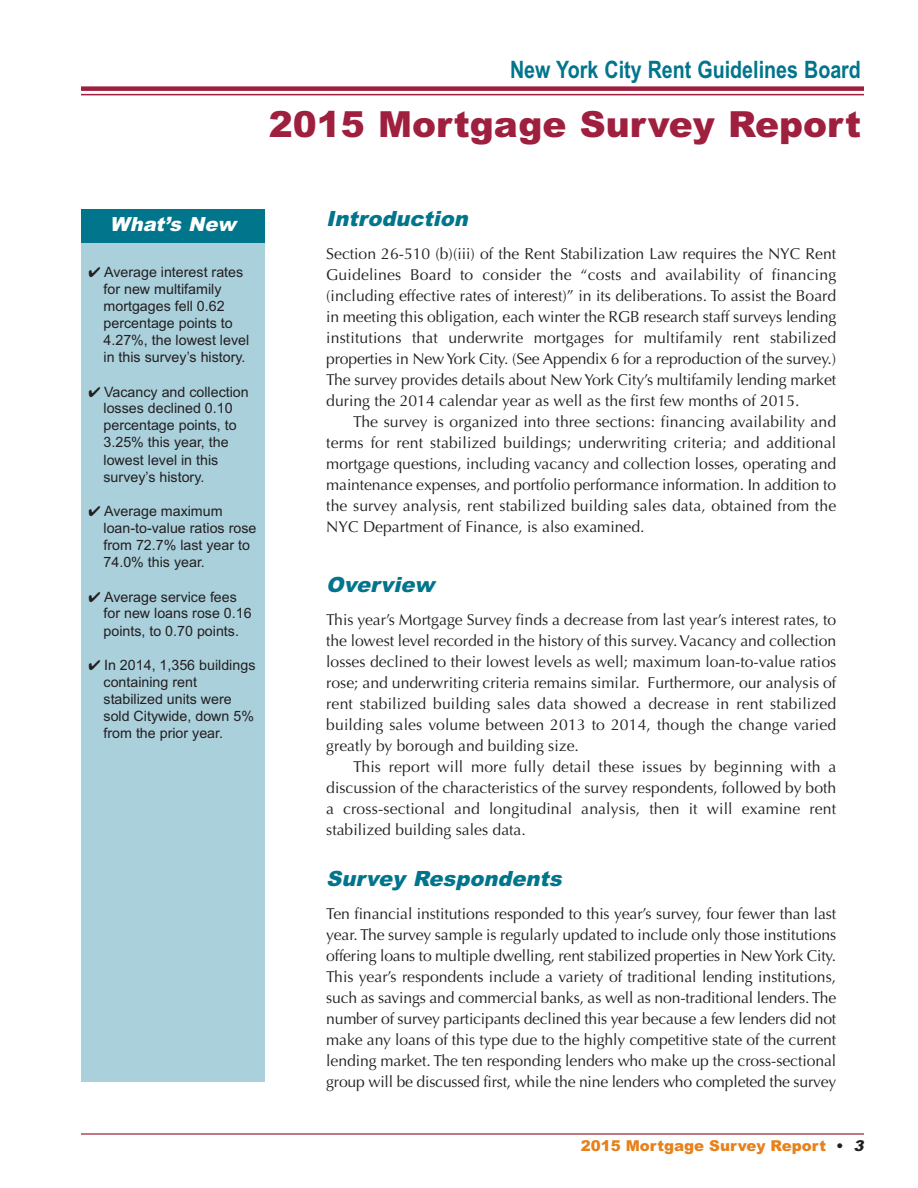
<style>
.page{position:relative;width:918px;height:1188px;background:#fff}
.page>*{position:absolute;margin:0;border:0;box-sizing:border-box;transform-origin:0 0}
.t1{font:900 36px "Arial";color:#9f1f3f}
.t2{font:700 24px "Arial Narrow";color:#00758c}
.t3{font:italic 900 21px "Arial";color:#00758c}
.t4{font:italic 900 19.5px "Arial";color:#fff}
.t5{font:15.75px/21px "Optima";color:#231f20;text-align:justify}
.t6{font:900 15px "Arial";color:#e6811b}
.t7{font:14.25px/17px "Arial";color:#231f20}
.s1{color:#231f20}
.s2{font-style:italic;color:#231f20}
</style>
<div class="page">
<div style="left:81px;top:86px;width:783px;height:5px;background:#9f1f3f"></div>
<hr style="left:81px;top:94px;width:783px;height:1px;background:#9f1f3f">
<hr style="left:81px;top:1133px;width:783px;height:2px;background:#ad4c57">
<div style="left:81px;top:241px;width:184px;height:841px;background:#aad0db"></div>
<div style="left:81px;top:209px;width:184px;height:34px;background:#00758c"></div>
<h2 class="t2" style="left:510px;top:56px;width:352px">New York City Rent Guidelines Board</h2>
<h1 class="t1" style="left:269px;top:103px;width:594px">2015 Mortgage Survey Report</h1>
<p class="t4" style="left:110px;top:213px;width:132px">What’s New</p>
<p class="t7" style="left:104px;top:263px;width:147px;text-indent:-15px">✔ Average interest rates for new multifamily mortgages fell 0.62 percentage points to<br>4.27%, the lowest level in this survey’s history.</p>
<p class="t7" style="left:104px;top:383px;width:147px;text-indent:-15px">✔ Vacancy and collection losses declined 0.10 percentage points, to<br>3.25% this year, the lowest level in this survey’s history.</p>
<p class="t7" style="left:104px;top:503px;width:154px;text-indent:-15px">✔ Average maximum loan-to-value ratios rose from 72.7% last year to<br>74.0% this year.</p>
<p class="t7" style="left:104px;top:588px;width:150px;text-indent:-15px">✔ Average service fees for new loans rose 0.16 points, to 0.70 points.</p>
<p class="t7" style="left:104px;top:657px;width:153px;text-indent:-15px">✔ In 2014, 1,356 buildings containing rent stabilized units were sold Citywide, down 5% from the prior year.</p>
<h3 class="t3" style="left:326px;top:206px;width:148px">Introduction</h3>
<p class="t5" style="left:326px;top:243px;width:512px">Section 26-510 (b)(iii) of the Rent Stabilization Law requires the NYC Rent Guidelines Board to consider the “costs and availability of financing (including effective rates of interest)” in its deliberations. To assist the Board in meeting this obligation, each winter the RGB research staff surveys lending institutions that underwrite mortgages for multifamily rent stabilized properties in NewYork City. (See Appendix 6 for a reproduction of the survey.)<br>The survey provides details about NewYork City’s multifamily lending market during the 2014 calendar year as well as the first few months of 2015.</p>
<p class="t5" style="left:326px;top:411px;width:512px;text-indent:27px">The survey is organized into three sections: financing availability and terms for rent stabilized buildings; underwriting criteria; and additional mortgage questions, including vacancy and collection losses, operating and maintenance expenses, and portfolio performance information. In addition to the survey analysis, rent stabilized building sales data, obtained from the NYC Department of Finance, is also examined.</p>
<h3 class="t3" style="left:326px;top:572px;width:115px">Overview</h3>
<p class="t5" style="left:326px;top:609px;width:512px">This year’s Mortgage Survey finds a decrease from last year’s interest rates, to the lowest level recorded in the history of this survey.Vacancy and collection losses declined to their lowest levels as well; maximum loan-to-value ratios rose; and underwriting criteria remains similar. Furthermore, our analysis of rent stabilized building sales data showed a decrease in rent stabilized building sales volume between 2013 to 2014, though the change varied greatly by borough and building size.</p>
<p class="t5" style="left:326px;top:756px;width:512px;text-indent:27px">This report will more fully detail these issues by beginning with a discussion of the characteristics of the survey respondents, followed by both a cross-sectional and longitudinal analysis, then it will examine rent stabilized building sales data.</p>
<h3 class="t3" style="left:326px;top:866px;width:242px">Survey Respondents</h3>
<p class="t5" style="left:326px;top:903px;width:512px">Ten financial institutions responded to this year’s survey, four fewer than last year. The survey sample is regularly updated to include only those institutions offering loans to multiple dwelling, rent stabilized properties in NewYork City.<br>This year’s respondents include a variety of traditional lending institutions, such as savings and commercial banks, as well as non-traditional lenders. The number of survey participants declined this year because a few lenders did not make any loans of this type due to the highly competitive state of the current lending market. The ten responding lenders who make up the cross-sectional group will be discussed first, while the nine lenders who completed the survey</p>
<p class="t6" style="left:581px;top:1137px;width:288px">2015 Mortgage Survey Report <span class="s1">•</span> <span class="s2">3</span></p>
</div>
